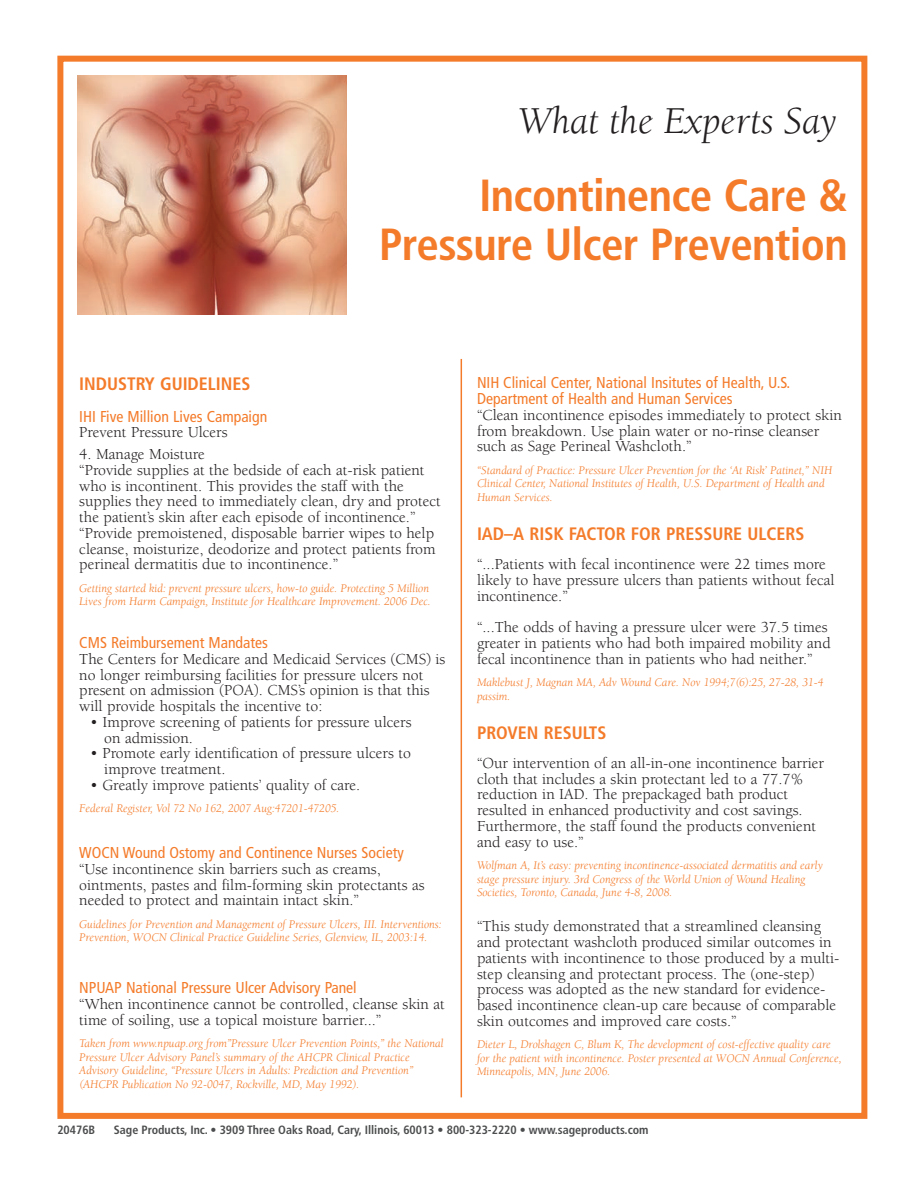
<style>
.page{position:relative;width:918px;height:1188px;background:#fff}
.page>*{position:absolute;margin:0;border:0;box-sizing:border-box;transform-origin:0 0}
.t1{font:700 condensed 45px/49.5px "Frutiger";letter-spacing:-.015em;color:#f47b2a;text-align:right}
.t2{font:italic 39px "Berkeley";color:#231f20}
.t3{font:700 condensed 18px "Frutiger";color:#f47b2a}
.t4{font:15.75px/15.8px "Berkeley";color:#231f20}
.t5{font:condensed 15.75px/15.8px "Frutiger";color:#f47b2a}
.t6{font:italic 12px/13.5px "Berkeley";color:#f47b2a}
.t7{font:700 condensed 12px "Frutiger";color:#4b4c4d}
</style>
<div class="page">
<div style="left:57px;top:56px;width:810px;height:1063px;border:6px solid #f47b2a"></div>
<hr style="left:461px;top:359px;width:1px;height:738px;background:#f47b2a">
<img style="left:78px;top:76px;width:269px;height:238px">
<h2 class="t2" style="left:518px;top:106px;width:321px">What the Experts Say</h2>
<h1 class="t1" style="left:379px;top:174px;width:470px">Incontinence Care &amp;<br>Pressure Ulcer Prevention</h1>
<p class="t3" style="left:79px;top:376px;width:173px">INDUSTRY GUIDELINES</p>
<p class="t5" style="left:79px;top:409px;width:189px">IHI Five Million Lives Campaign</p>
<p class="t4" style="left:79px;top:426px;width:150px">Prevent Pressure Ulcers</p>
<p class="t4" style="left:79px;top:448px;width:363px">4. Manage Moisture<br>“Provide supplies at the bedside of each at-risk patient who is incontinent. This provides the staff with the supplies they need to immediately clean, dry and protect the patient’s skin after each episode of incontinence.” “Provide premoistened, disposable barrier wipes to help cleanse, moisturize, deodorize and protect patients from perineal dermatitis due to incontinence.”</p>
<p class="t6" style="left:79px;top:582px;width:353px">Getting started kid: prevent pressure ulcers, how-to guide. Protecting 5 Million<br>Lives from Harm Campaign, Institute for Healthcare Improvement. 2006 Dec.</p>
<p class="t5" style="left:79px;top:636px;width:190px">CMS Reimbursement Mandates</p>
<p class="t4" style="left:79px;top:652px;width:368px">The Centers for Medicare and Medicaid Services (CMS) is no longer reimbursing facilities for pressure ulcers not present on admission (POA). CMS’s opinion is that this will provide hospitals the incentive to:</p>
<p class="t4" style="left:104px;top:715px;width:309px;text-indent:-14px">• Improve screening of patients for pressure ulcers on admission.</p>
<p class="t4" style="left:104px;top:747px;width:308px;text-indent:-14px">• Promote early identification of pressure ulcers to improve treatment.</p>
<p class="t4" style="left:90px;top:778px;width:272px">• Greatly improve patients’ quality of care.</p>
<p class="t6" style="left:79px;top:803px;width:262px">Federal Register, Vol 72 No 162, 2007 Aug:47201-47205.</p>
<p class="t5" style="left:79px;top:846px;width:326px">WOCN Wound Ostomy and Continence Nurses Society</p>
<p class="t4" style="left:79px;top:862px;width:347px">“Use incontinence skin barriers such as creams, ointments, pastes and film-forming skin protectants as needed to protect and maintain intact skin.”</p>
<p class="t6" style="left:79px;top:918px;width:364px">Guidelines for Prevention and Management of Pressure Ulcers, III. Interventions:<br>Prevention, WOCN Clinical Practice Guideline Series, Glenview, IL, 2003:14.</p>
<p class="t5" style="left:79px;top:981px;width:279px">NPUAP National Pressure Ulcer Advisory Panel</p>
<p class="t4" style="left:79px;top:997px;width:367px">“When incontinence cannot be controlled, cleanse skin at time of soiling, use a topical moisture barrier...”</p>
<p class="t6" style="left:79px;top:1038px;width:366px">Taken from www.npuap.org from”Pressure Ulcer Prevention Points,” the National Pressure Ulcer Advisory Panel’s summary of the AHCPR Clinical Practice Advisory Guideline, “Pressure Ulcers in Adults: Prediction and Prevention” (AHCPR Publication No 92-0047, Rockville, MD, May 1992).</p>
<p class="t5" style="left:477px;top:376px;width:315px">NIH Clinical Center, National Insitutes of Health, U.S.<br>Department of Health and Human Services</p>
<p class="t4" style="left:477px;top:408px;width:366px">“Clean incontinence episodes immediately to protect skin from breakdown. Use plain water or no-rinse cleanser such as Sage Perineal Washcloth.”</p>
<p class="t6" style="left:477px;top:464px;width:357px">“Standard of Practice: Pressure Ulcer Prevention for the ‘At Risk’ Patinet,” NIH<br>Clinical Center, National Institutes of Health, U.S. Department of Health and<br>Human Services.</p>
<p class="t3" style="left:477px;top:526px;width:329px">IAD–A RISK FACTOR FOR PRESSURE ULCERS</p>
<p class="t4" style="left:477px;top:558px;width:359px">“...Patients with fecal incontinence were 22 times more likely to have pressure ulcers than patients without fecal incontinence.”</p>
<p class="t4" style="left:477px;top:621px;width:355px">“...The odds of having a pressure ulcer were 37.5 times greater in patients who had both impaired mobility and fecal incontinence than in patients who had neither.”</p>
<p class="t6" style="left:477px;top:677px;width:348px">Maklebust J, Magnan MA, Adv Wound Care. Nov 1994;7(6):25, 27-28, 31-4 passim.</p>
<p class="t3" style="left:477px;top:725px;width:131px">PROVEN RESULTS</p>
<p class="t4" style="left:477px;top:756px;width:349px">“Our intervention of an all-in-one incontinence barrier cloth that includes a skin protectant led to a 77.7% reduction in IAD. The prepackaged bath product resulted in enhanced productivity and cost savings.<br>Furthermore, the staff found the products convenient and easy to use.”</p>
<p class="t6" style="left:477px;top:860px;width:348px">Wolfman A, It’s easy: preventing incontinence-associated dermatitis and early stage pressure injury. 3rd Congress of the World Union of Wound Healing<br>Societies, Toronto, Canada, June 4-8, 2008.</p>
<p class="t4" style="left:477px;top:920px;width:364px">“This study demonstrated that a streamlined cleansing and protectant washcloth produced similar outcomes in patients with incontinence to those produced by a multi&shy;step cleansing and protectant process. The (one-step) process was adopted as the new standard for evidence&shy;based incontinence clean-up care because of comparable skin outcomes and improved care costs.”</p>
<p class="t6" style="left:477px;top:1039px;width:366px">Dieter L, Drolshagen C, Blum K, The development of cost-effective quality care for the patient with incontinence. Poster presented at WOCN Annual Conference,<br>Minneapolis, MN, June 2006.</p>
<p class="t7" style="left:57px;top:1125px;width:39px">20476B</p>
<p class="t7" style="left:114px;top:1125px;width:536px">Sage Products, Inc. • 3909 Three Oaks Road, Cary, Illinois, 60013 • 800-323-2220 • www.sageproducts.com</p>
</div>
